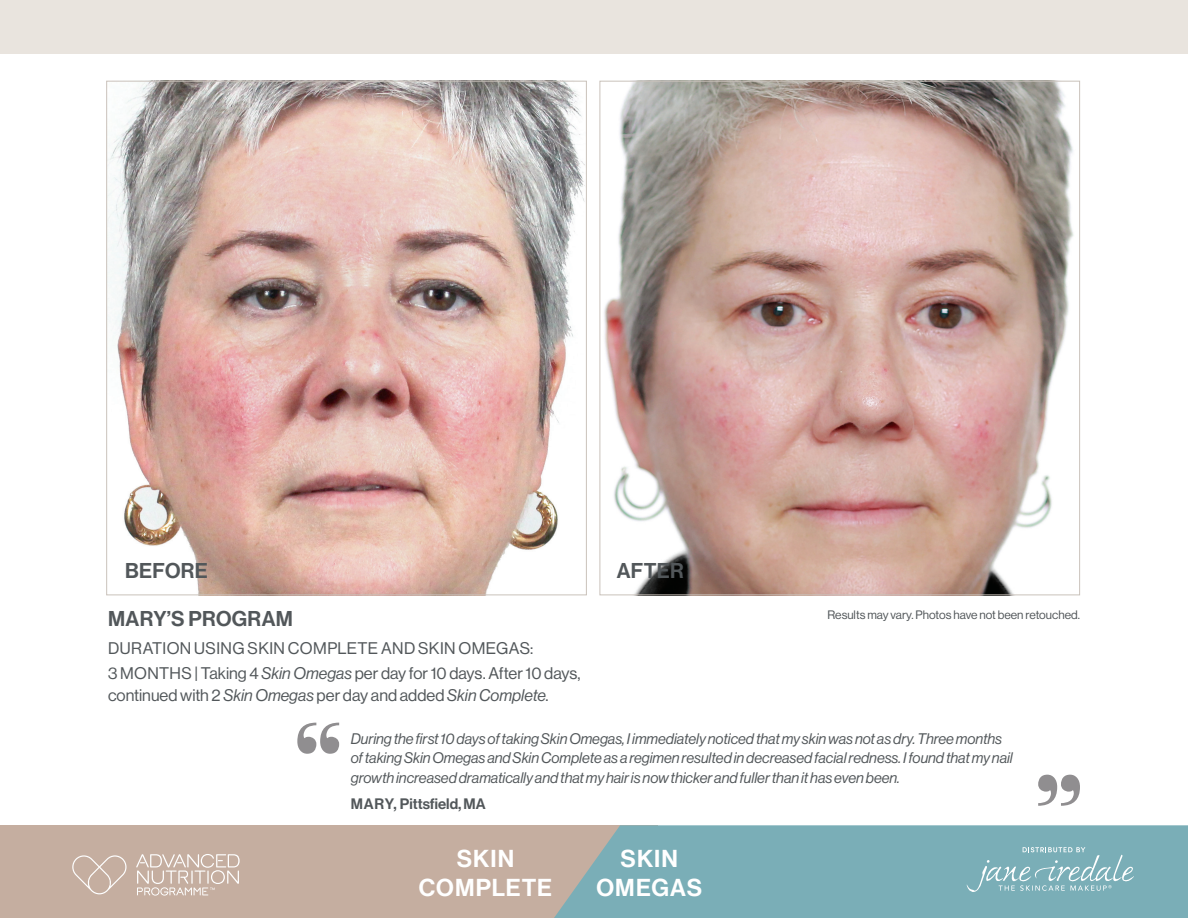
<style>
.page{position:relative;width:1188px;height:918px;background:#fff}
.page>*{position:absolute;margin:0;border:0;box-sizing:border-box;transform-origin:0 0}
.Headline_1_-_IvyPresto{font:24px "N Haas Grotesk DS Pro 65 Md";letter-spacing:.04em;color:#fff}
.t1{font:21px "N Haas Grotesk DS Pro 65 Md";letter-spacing:.015em;color:#52575a}
.Duration{font:16.5px/21.8px "N Haas Grotesk DS Pro 55 Rg";letter-spacing:.005em;color:#52575a}
.Duration-2{font:16.5px "N Haas Grotesk DS Pro 55 Rg";letter-spacing:.025em;color:#52575a}
.Quotes{font:15px/19.5px "N Haas Grotesk DS Pro 56 It";color:#52575a}
.Quotes-2{font:14.85px "N Haas Grotesk DS Pro 65 Md";color:#52575a}
.t2{font:12px "N Haas Grotesk DS Pro 55 Rg";color:#52575a}
.s1{font-family:"N Haas Grotesk DS Pro 56 It"}
</style>
<div class="page">
<div style="left:0;top:0;width:1188px;height:54px;background:#e9e4de"></div>
<div style="left:0;top:825px;width:658px;height:93px;background:#c5aea0"></div>
<svg style="left:554px;top:825px;width:634px;height:93px;background:#7faeb5"></svg>
<svg style="left:1038px;top:775px;width:42px;height:31px"></svg>
<img style="left:108px;top:83px;width:477px;height:510px">
<img style="left:604px;top:83px;width:470px;height:510px">
<svg style="left:297px;top:723px;width:42px;height:31px"></svg>
<svg style="left:967px;top:847px;width:168px;height:47px;background:#89b7bf"></svg>
<svg style="left:72px;top:855px;width:55px;height:39px"></svg>
<svg style="left:136px;top:854px;width:104px;height:42px"></svg>
<p class="t1" style="left:125px;top:559px;width:84px">BEFORE</p>
<p class="t1" style="left:617px;top:559px;width:69px">AFTER</p>
<p class="t2" style="left:827px;top:608px;width:254px">Results may vary. Photos have not been retouched.</p>
<p class="t1" style="left:108px;top:606px;width:186px">MARY’S PROGRAM</p>
<p class="Duration-2" style="left:108px;top:639px;width:427px">DURATION USING SKIN COMPLETE AND SKIN OMEGAS:</p>
<p class="Duration" style="left:108px;top:663px;width:474px">3 MONTHS | Taking 4 <span class="s1">Skin Omegas</span> per day for 10 days. After 10 days, continued with 2 <span class="s1">Skin Omegas</span> per day and added <span class="s1">Skin Complete</span>.</p>
<p class="Quotes" style="left:351px;top:729px;width:664px">During the first 10 days of taking Skin Omegas, I immediately noticed that my skin was not as dry. Three months of taking Skin Omegas and Skin Complete as a regimen resulted in decreased facial redness. I found that my nail growth increased dramatically and that my hair is now thicker and fuller than it has even been.</p>
<p class="Quotes-2" style="left:351px;top:795px;width:136px">MARY, Pittsfield, MA</p>
<p class="Headline_1_-_IvyPresto" style="left:457px;top:845px;width:59px">SKIN</p>
<p class="Headline_1_-_IvyPresto" style="left:419px;top:874px;width:135px">COMPLETE</p>
<p class="Headline_1_-_IvyPresto" style="left:621px;top:845px;width:59px">SKIN</p>
<p class="Headline_1_-_IvyPresto" style="left:596px;top:874px;width:107px">OMEGAS</p>
</div>
